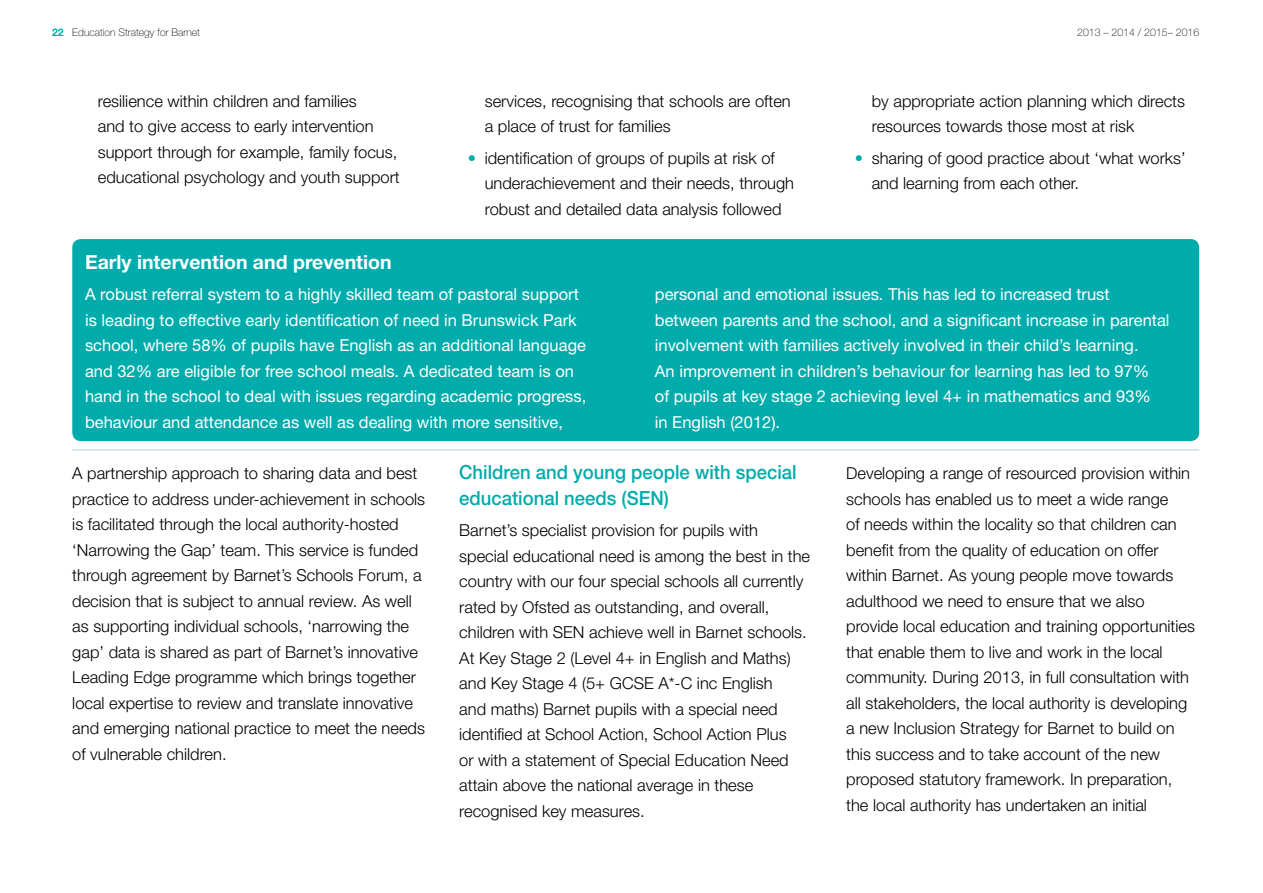
<style>
.page{position:relative;width:1263px;height:893px;background:#fff}
.page>*{position:absolute;margin:0;border:0;box-sizing:border-box;transform-origin:0 0}
.Body_Header{font:500 19.5px/25.5px "Helvetica Neue";color:#00abab;scale:.95 1}
.t1{font:700 19.5px "Helvetica Neue";color:#fff}
.Body{font:300 16.5px/25.5px "Helvetica Neue";color:#000}
.t2{font:16.5px/25.5px "Helvetica Neue";color:#fff}
.t3{font:100 10.5px "Helvetica Neue";color:#000}
.s1{font-weight:700;color:#00abab}
.s2{color:#00abab}
</style>
<div class="page">
<hr style="left:72px;top:449px;width:1127px;height:1px;background:#b3d6da">
<div style="left:72px;top:239px;width:1127px;height:202px;background:#00abab;border-radius:9px"></div>
<p class="t3" style="left:52px;top:26px;width:149px"><span class="s1">22</span> Education Strategy for Barnet</p>
<p class="t3" style="left:1077px;top:26px;width:123px">2013 – 2014 / 2015– 2016</p>
<p class="Body" style="left:98px;top:88px;width:303px">resilience within children and families<br>and to give access to early intervention support through for example, family focus, educational psychology and youth support</p>
<p class="Body" style="left:485px;top:88px;width:307px">services, recognising that schools are often a place of trust for families</p>
<p class="Body" style="left:485px;top:145px;width:311px;text-indent:-17px"><span class="s2">•</span> identification of groups of pupils at risk of underachievement and their needs, through robust and detailed data analysis followed</p>
<p class="Body" style="left:872px;top:88px;width:315px">by appropriate action planning which directs resources towards those most at risk</p>
<p class="Body" style="left:872px;top:145px;width:315px;text-indent:-17px"><span class="s2">•</span> sharing of good practice about ‘what works’ and learning from each other.</p>
<p class="t1" style="left:85px;top:250px;width:308px">Early intervention and prevention</p>
<p class="t2" style="left:85px;top:282px;width:503px">A robust referral system to a highly skilled team of pastoral support is leading to effective early identification of need in Brunswick Park school, where 58% of pupils have English as an additional language and 32% are eligible for free school meals. A dedicated team is on hand in the school to deal with issues regarding academic progress, behaviour and attendance as well as dealing with more sensitive,</p>
<p class="t2" style="left:655px;top:282px;width:516px">personal and emotional issues. This has led to increased trust between parents and the school, and a significant increase in parental involvement with families actively involved in their child’s learning.<br>An improvement in children’s behaviour for learning has led to 97%<br>of pupils at key stage 2 achieving level 4+ in mathematics and 93%<br>in English (2012).</p>
<p class="Body" style="left:72px;top:460px;width:354px">A partnership approach to sharing data and best practice to address under-achievement in schools is facilitated through the local authority-hosted ‘Narrowing the Gap’ team. This service is funded through agreement by Barnet’s Schools Forum, a decision that is subject to annual review. As well as supporting individual schools, ‘narrowing the gap’ data is shared as part of Barnet’s innovative Leading Edge programme which brings together local expertise to review and translate innovative and emerging national practice to meet the needs of vulnerable children.</p>
<p class="Body_Header" style="left:459px;top:459px;width:357px">Children and young people with special educational needs (SEN)</p>
<p class="Body" style="left:846px;top:460px;width:350px">Developing a range of resourced provision within schools has enabled us to meet a wide range<br>of needs within the locality so that children can benefit from the quality of education on offer within Barnet. As young people move towards adulthood we need to ensure that we also provide local education and training opportunities that enable them to live and work in the local community. During 2013, in full consultation with all stakeholders, the local authority is developing a new Inclusion Strategy for Barnet to build on this success and to take account of the new proposed statutory framework. In preparation, the local authority has undertaken an initial</p>
<p class="Body" style="left:459px;top:517px;width:352px">Barnet’s specialist provision for pupils with special educational need is among the best in the country with our four special schools all currently rated by Ofsted as outstanding, and overall, children with SEN achieve well in Barnet schools.<br>At Key Stage 2 (Level 4+ in English and Maths) and Key Stage 4 (5+ GCSE A*-C inc English<br>and maths) Barnet pupils with a special need identified at School Action, School Action Plus<br>or with a statement of Special Education Need attain above the national average in these recognised key measures.</p>
</div>
